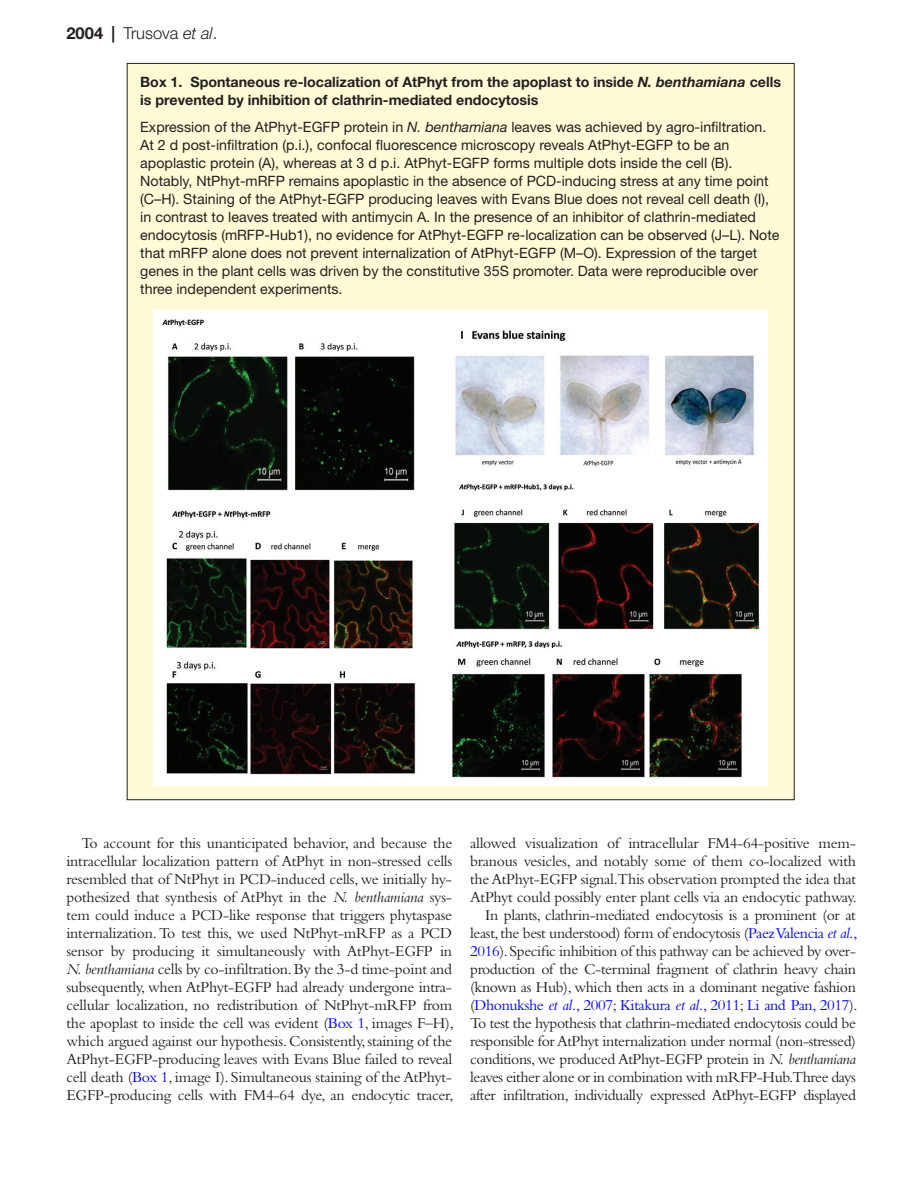
<style>
.page{position:relative;width:919px;height:1187px;background:#fff}
.page>*{position:absolute;margin:0;border:0;box-sizing:border-box;transform-origin:0 0}
.t1{font:300 16.5px "Helvetica Neue LT Std";color:#231f20}
.t2{font:15.75px/18px "Bembo Std";letter-spacing:-.025em;color:#231f20;text-align:justify}
.t3{font:14.25px/18px "Helvetica Neue LT Std";color:#231f20}
.t4{font:700 14.25px/18px "Helvetica Neue LT Std";color:#231f20}
.s1{font-weight:700}
.s2{font-style:italic}
.s3{color:#00f}
.s4{font-style:italic;color:#00f}
</style>
<div class="page">
<div style="left:127px;top:63px;width:667px;height:736px;background:#fffbd6"></div>
<img style="left:154px;top:310px;width:613px;height:475px">
<p class="t1" style="left:66px;top:23px;width:152px"><span class="s1">2004 |</span> Trusova <span class="s2">et al</span>.</p>
<p class="t4" style="left:140px;top:72px;width:642px">Box 1. Spontaneous re-localization of AtPhyt from the apoplast to inside <span class="s2">N. benthamiana</span> cells is prevented by inhibition of clathrin-mediated endocytosis</p>
<p class="t3" style="left:140px;top:117px;width:640px">Expression of the AtPhyt-EGFP protein in <span class="s2">N. benthamiana</span> leaves was achieved by agro-infiltration.<br>At 2 d post-infiltration (p.i.), confocal fluorescence microscopy reveals AtPhyt-EGFP to be an apoplastic protein (A), whereas at 3 d p.i. AtPhyt-EGFP forms multiple dots inside the cell (B).<br>Notably, NtPhyt-mRFP remains apoplastic in the absence of PCD-inducing stress at any time point (C–H). Staining of the AtPhyt-EGFP producing leaves with Evans Blue does not reveal cell death (I), in contrast to leaves treated with antimycin A. In the presence of an inhibitor of clathrin-mediated endocytosis (mRFP-Hub1), no evidence for AtPhyt-EGFP re-localization can be observed (J–L). Note that mRFP alone does not prevent internalization of AtPhyt-EGFP (M–O). Expression of the target genes in the plant cells was driven by the constitutive 35S promoter. Data were reproducible over three independent experiments.</p>
<p class="t2" style="left:66px;top:833px;width:389px;text-indent:15px">To account for this unanticipated behavior, and because the intracellular localization pattern of AtPhyt in non-stressed cells resembled that of NtPhyt in PCD-induced cells, we initially hy&shy;pothesized that synthesis of AtPhyt in the <span class="s2">N. benthamiana</span> sys&shy;tem could induce a PCD-like response that triggers phytaspase internalization. To test this, we used NtPhyt-mRFP as a PCD sensor by producing it simultaneously with AtPhyt-EGFP in <span class="s2">N. benthamiana</span> cells by co-infiltration. By the 3-d time-point and subsequently, when AtPhyt-EGFP had already undergone intra&shy;cellular localization, no redistribution of NtPhyt-mRFP from the apoplast to inside the cell was evident (<span class="s3">Box 1</span>, images F–H), which argued against our hypothesis. Consistently, staining of the AtPhyt-EGFP-producing leaves with Evans Blue failed to reveal cell death (<span class="s3">Box 1</span>, image I). Simultaneous staining of the AtPhyt-EGFP-producing cells with FM4-64 dye, an endocytic tracer,</p>
<p class="t2" style="left:470px;top:833px;width:389px;text-align:right">allowed visualization of intracellular FM4-64-positive mem&shy;branous vesicles, and notably some of them co-localized with the AtPhyt-EGFP signal.This observation prompted the idea that AtPhyt could possibly enter plant cells via an endocytic pathway.<br>In plants, clathrin-mediated endocytosis is a prominent (or at least, the best understood) form of endocytosis (<span class="s3">Paez Valencia</span> <span class="s4">et al.</span><span class="s3">, 2016</span>). Specific inhibition of this pathway can be achieved by over&shy;production of the C-terminal fragment of clathrin heavy chain (known as Hub), which then acts in a dominant negative fashion (<span class="s3">Dhonukshe</span> <span class="s4">et al.</span><span class="s3">, 2007</span>; <span class="s3">Kitakura</span> <span class="s4">et al.</span><span class="s3">, 2011</span>; <span class="s3">Li and Pan, 2017</span>).<br>To test the hypothesis that clathrin-mediated endocytosis could be responsible for AtPhyt internalization under normal (non-stressed) conditions, we produced AtPhyt-EGFP protein in <span class="s2">N. benthamiana </span>leaves either alone or in combination with mRFP-Hub.Three days after infiltration, individually expressed AtPhyt-EGFP displayed</p>
</div>
